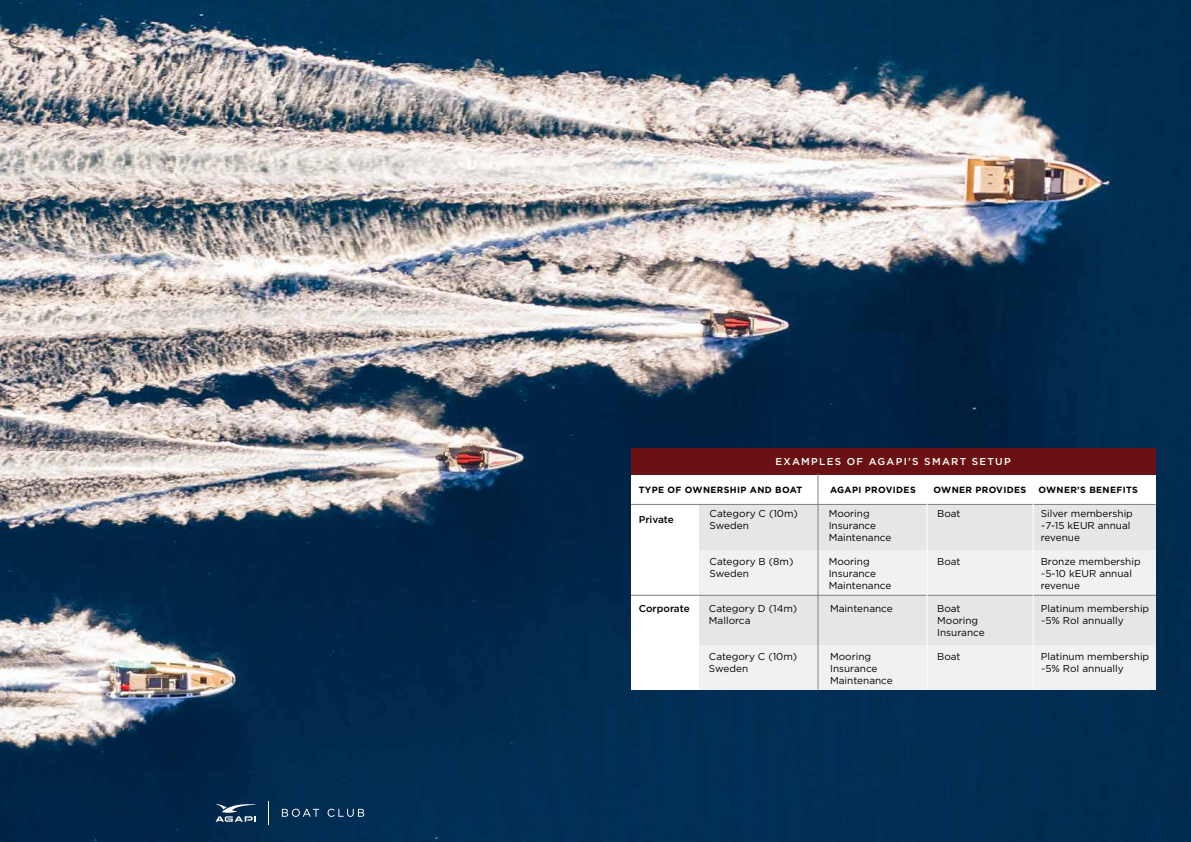
<style>
.page{position:relative;width:1191px;height:842px;background:#fff}
.page>*{position:absolute;margin:0;border:0;box-sizing:border-box;transform-origin:0 0}
.t1{font:10px/12px "Gotham";color:#000}
.t2{font:500 10px "Gotham";letter-spacing:.13em;color:#fff}
.t3{font:500 10px "Gotham";letter-spacing:-.005em;color:#000}
.t4{font:700 9px "Gotham";letter-spacing:.04em;color:#000}
</style>
<div class="page">
<img style="left:0;top:0;width:1191px;height:842px">
<div style="left:631px;top:475px;width:524px;height:214px;background:#fff"></div>
<div style="left:699px;top:505px;width:456px;height:143px;background:#e6e6e6"></div>
<div style="left:699px;top:550px;width:456px;height:45px;background:#f1f1f1"></div>
<hr style="left:631px;top:504px;width:524px;height:1px;background:#808282">
<hr style="left:631px;top:595px;width:524px;height:1px;background:#808282">
<div style="left:631px;top:449px;width:524px;height:26px;background:#6a1213"></div>
<div style="left:699px;top:645px;width:456px;height:44px;background:#f1f1f1"></div>
<hr style="left:818px;top:473px;width:1px;height:216px;background:#808282">
<hr style="left:927px;top:479px;width:1px;height:210px;background:#fff">
<hr style="left:1033px;top:484px;width:1px;height:205px;background:#fff">
<svg style="left:215px;top:803px;width:41px;height:19px"></svg>
<svg style="left:268px;top:801px;width:1px;height:24px"></svg>
<svg style="left:282px;top:809px;width:37px;height:8px"></svg>
<svg style="left:327px;top:809px;width:37px;height:8px"></svg>
<p class="t2" style="left:775px;top:457px;width:237px">EXAMPLES OF AGAPI’S SMART SETUP</p>
<p class="t4" style="left:639px;top:486px;width:165px">TYPE OF OWNERSHIP AND BOAT</p>
<p class="t4" style="left:830px;top:486px;width:87px">AGAPI PROVIDES</p>
<p class="t4" style="left:933px;top:486px;width:94px">OWNER PROVIDES</p>
<p class="t4" style="left:1038px;top:486px;width:101px">OWNER’S BENEFITS</p>
<p class="t3" style="left:639px;top:515px;width:37px">Private</p>
<p class="t1" style="left:709px;top:508px;width:90px">Category C (10m)<br>Sweden</p>
<p class="t1" style="left:709px;top:556px;width:85px">Category B (8m)<br>Sweden</p>
<p class="t1" style="left:828px;top:508px;width:64px">Mooring<br>Insurance<br>Maintenance</p>
<p class="t1" style="left:828px;top:556px;width:64px">Mooring<br>Insurance<br>Maintenance</p>
<p class="t1" style="left:937px;top:508px;width:25px">Boat</p>
<p class="t1" style="left:937px;top:556px;width:25px">Boat</p>
<p class="t1" style="left:1040px;top:508px;width:94px">Silver membership ~7-15 kEUR annual revenue</p>
<p class="t1" style="left:1040px;top:556px;width:101px">Bronze membership ~5-10 kEUR annual revenue</p>
<p class="t3" style="left:638px;top:604px;width:52px">Corporate</p>
<p class="t1" style="left:709px;top:603px;width:90px">Category D (14m)<br>Mallorca</p>
<p class="t1" style="left:709px;top:651px;width:90px">Category C (10m)<br>Sweden</p>
<p class="t1" style="left:830px;top:603px;width:64px">Maintenance</p>
<p class="t1" style="left:830px;top:651px;width:64px">Mooring<br>Insurance<br>Maintenance</p>
<p class="t1" style="left:937px;top:603px;width:49px">Boat<br>Mooring<br>Insurance</p>
<p class="t1" style="left:937px;top:651px;width:25px">Boat</p>
<p class="t1" style="left:1040px;top:603px;width:110px">Platinum membership ~5% RoI annually</p>
<p class="t1" style="left:1040px;top:651px;width:110px">Platinum membership ~5% RoI annually</p>
</div>
